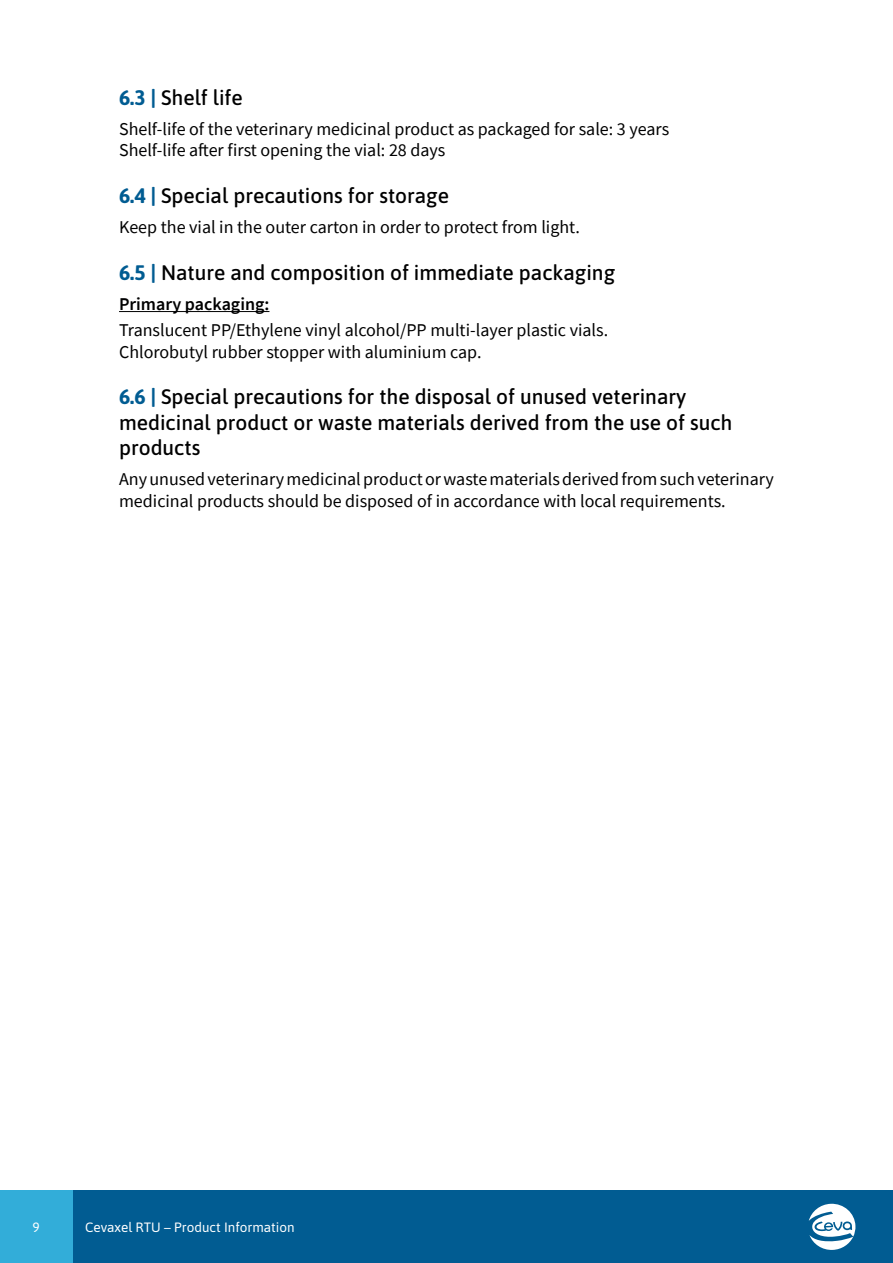
<style>
.page{position:relative;width:893px;height:1263px;background:#fff}
.page>*{position:absolute;margin:0;border:0;box-sizing:border-box;transform-origin:0 0}
.t1{font:500 21px/25.2px "Asap";color:#000001}
.t2{font:18px/21.6px "Source Sans Pro";color:#000001}
.t3{font:600 18px "Source Sans Pro";color:#000001}
.t4{font:13.5px "Asap";color:#fff}
.s1{font-weight:700;color:#015c92}
</style>
<div class="page">
<div style="left:0;top:1191px;width:893px;height:72px;background:#015c92"></div>
<div style="left:0;top:1191px;width:72px;height:72px;background:#32add9"></div>
<svg style="left:809px;top:1203px;width:47px;height:47px"></svg>
<hr style="left:119px;top:311px;width:150px;height:1px;background:#000001">
<p class="t1" style="left:119px;top:84px;width:125px"><span class="s1">6.3 |</span> Shelf life</p>
<p class="t2" style="left:119px;top:118px;width:552px">Shelf-life of the veterinary medicinal product as packaged for sale: 3 years<br>Shelf-life after first opening the vial: 28 days</p>
<p class="t1" style="left:119px;top:182px;width:331px"><span class="s1">6.4 |</span> Special precautions for storage</p>
<p class="t2" style="left:119px;top:216px;width:462px">Keep the vial in the outer carton in order to protect from light.</p>
<p class="t1" style="left:119px;top:259px;width:498px"><span class="s1">6.5 |</span> Nature and composition of immediate packaging</p>
<p class="t3" style="left:119px;top:292px;width:152px">Primary packaging:</p>
<p class="t2" style="left:119px;top:319px;width:491px">Translucent PP/Ethylene vinyl alcohol/PP multi-layer plastic vials.<br>Chlorobutyl rubber stopper with aluminium cap.</p>
<p class="t1" style="left:119px;top:383px;width:615px"><span class="s1">6.6 |</span> Special precautions for the disposal of unused veterinary medicinal product or waste materials derived from the use of such products</p>
<p class="t2" style="left:119px;top:468px;width:656px">Any unused veterinary medicinal product or waste materials derived from such veterinary medicinal products should be disposed of in accordance with local requirements.</p>
<p class="t4" style="left:33px;top:1217px;width:9px">9</p>
<p class="t4" style="left:85px;top:1218px;width:211px">Cevaxel RTU – Product Information</p>
</div>
